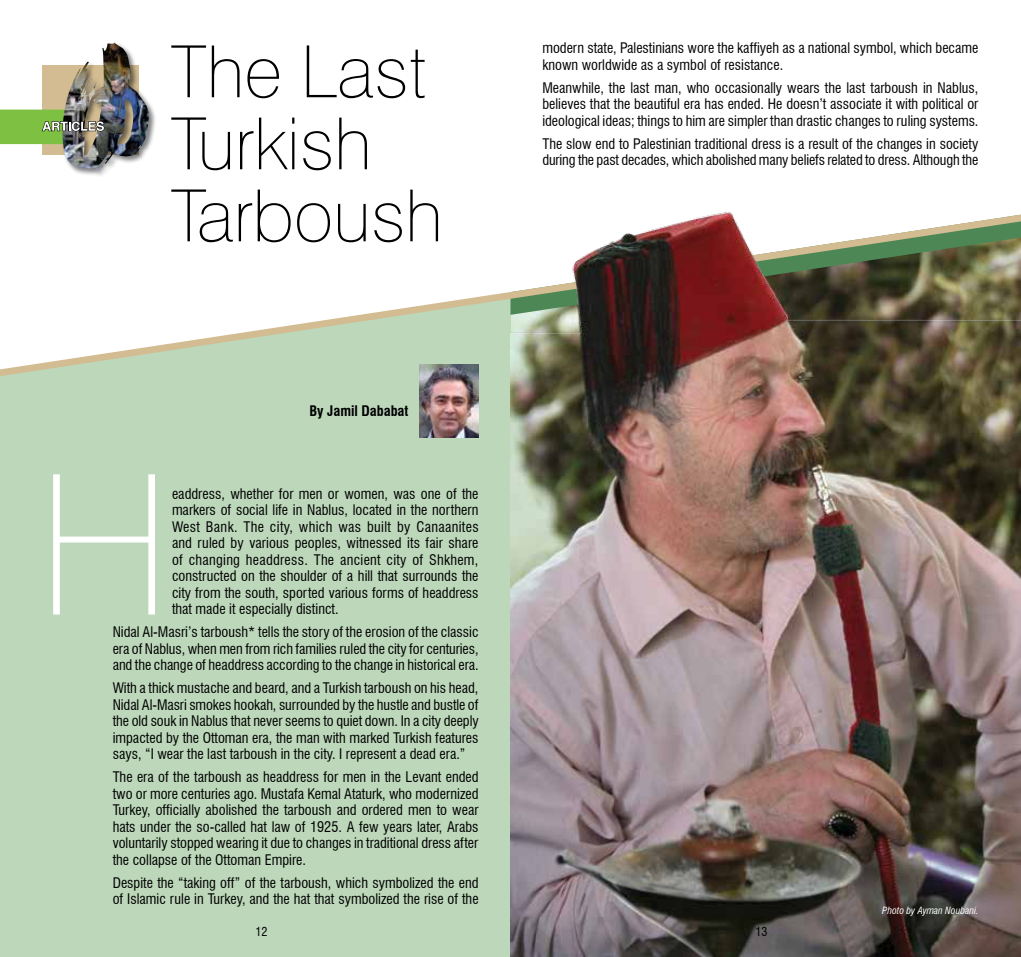
<style>
.page{position:relative;width:1021px;height:957px;background:#fff}
.page>*{position:absolute;margin:0;border:0;box-sizing:border-box;transform-origin:0 0}
.t1{font:100 72px/72px "Swiss 721 BT";color:#000}
.t2{font:condensed 14.25px/16.5px "Swiss 721 BT";color:#000;text-align:justify}
.t3{font:700 condensed 14.25px "Swiss 721 BT";color:#000}
.t4{font:condensed 12px "Swiss 721 BT";color:#000}
.t5{font:italic condensed 9.75px "Swiss 721 BT";color:#fff}
</style>
<div class="page">
<img style="left:510px;top:376px;width:510px;height:581px">
<div style="left:0;top:295px;width:510px;height:662px;background:#bcd7ba"></div>
<svg style="left:0;top:215px;width:1020px;height:161px"></svg>
<img style="left:419px;top:365px;width:59px;height:72px">
<div style="left:43px;top:65px;width:96px;height:90px;background:#d3bc91"></div>
<div style="left:0;top:110px;width:72px;height:34px;background:#7ec042"></div>
<div style="left:61px;top:41px;width:95px;height:136px;background:#000;opacity:.5"></div>
<img style="left:61px;top:43px;width:89px;height:126px">
<svg style="left:42px;top:118px;width:63px;height:14px"></svg>
<svg style="left:53px;top:474px;width:102px;height:140px"></svg>
<h1 class="t1" style="left:170px;top:35px;width:274px">The Last<br>Turkish<br>Tarboush</h1>
<p class="t2" style="left:542px;top:40px;width:437px">modern state, Palestinians wore the kaffiyeh as a national symbol, which became known worldwide as a symbol of resistance.</p>
<p class="t2" style="left:542px;top:79px;width:437px">Meanwhile, the last man, who occasionally wears the last tarboush in Nablus, believes that the beautiful era has ended. He doesn’t associate it with political or ideological ideas; things to him are simpler than drastic changes to ruling systems.</p>
<p class="t2" style="left:542px;top:135px;width:437px">The slow end to Palestinian traditional dress is a result of the changes in society during the past decades, which abolished many beliefs related to dress. Although the</p>
<p class="t3" style="left:309px;top:402px;width:100px">By Jamil Dababat</p>
<p class="t2" style="left:172px;top:485px;width:308px">eaddress, whether for men or women, was one of the markers of social life in Nablus, located in the northern West Bank. The city, which was built by Canaanites and ruled by various peoples, witnessed its fair share of changing headdress. The ancient city of Shkhem, constructed on the shoulder of a hill that surrounds the city from the south, sported various forms of headdress that made it especially distinct.</p>
<p class="t2" style="left:113px;top:624px;width:367px">Nidal Al-Masri’s tarboush* tells the story of the erosion of the classic era of Nablus, when men from rich families ruled the city for centuries, and the change of headdress according to the change in historical era.</p>
<p class="t2" style="left:113px;top:680px;width:367px">With a thick mustache and beard, and a Turkish tarboush on his head, Nidal Al-Masri smokes hookah, surrounded by the hustle and bustle of the old souk in Nablus that never seems to quiet down. In a city deeply impacted by the Ottoman era, the man with marked Turkish features says, “I wear the last tarboush in the city. I represent a dead era.”</p>
<p class="t2" style="left:113px;top:768px;width:367px">The era of the tarboush as headdress for men in the Levant ended two or more centuries ago. Mustafa Kemal Ataturk, who modernized Turkey, officially abolished the tarboush and ordered men to wear hats under the so-called hat law of 1925. A few years later, Arabs voluntarily stopped wearing it due to changes in traditional dress after the collapse of the Ottoman Empire.</p>
<p class="t2" style="left:113px;top:874px;width:367px">Despite the “taking off” of the tarboush, which symbolized the end of Islamic rule in Turkey, and the hat that symbolized the rise of the</p>
<p class="t5" style="left:882px;top:905px;width:98px">Photo by Ayman Noubani.</p>
<p class="t4" style="left:256px;top:925px;width:13px">12</p>
<p class="t4" style="left:755px;top:925px;width:13px">13</p>
</div>
